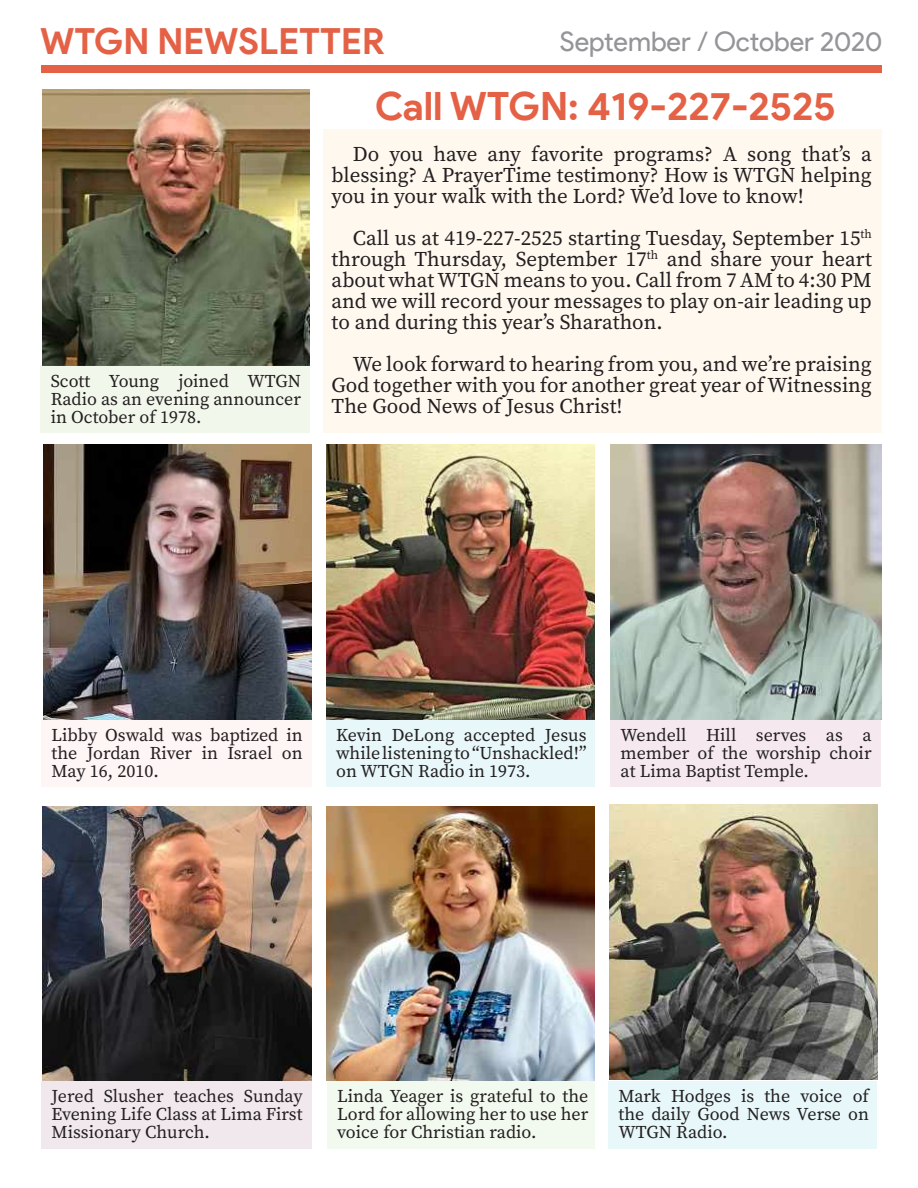
<style>
.page{position:relative;width:918px;height:1188px;background:#fff}
.page>*{position:absolute;margin:0;border:0;box-sizing:border-box;transform-origin:0 0}
.t1{font:700 39px "Product Sans";color:#e46146}
.t2{font:700 36px "Product Sans";color:#e46146}
.t3{font:27px "Product Sans";color:#939598}
.t4{font:21px/21px "Source Serif Pro";color:#231f20;text-align:justify}
.t5{font:18px/18px "Source Serif Pro";color:#231f20;text-align:justify}
</style>
<div class="page">
<div style="left:41px;top:65px;width:840px;height:7px;background:#e46146"></div>
<div style="left:611px;top:719px;width:270px;height:67px;background:#f5e9ef"></div>
<img style="left:42px;top:89px;width:268px;height:277px">
<div style="left:41px;top:366px;width:269px;height:67px;background:#f2f7ec"></div>
<img style="left:326px;top:444px;width:269px;height:275px">
<div style="left:326px;top:719px;width:269px;height:67px;background:#e7f7fa"></div>
<div style="left:609px;top:1081px;width:268px;height:67px;background:#e7f7fa"></div>
<div style="left:42px;top:1081px;width:270px;height:67px;background:#f1e8ee"></div>
<div style="left:42px;top:719px;width:270px;height:68px;background:#fef5f5"></div>
<div style="left:327px;top:1081px;width:268px;height:67px;background:#f2f9ee"></div>
<img style="left:611px;top:445px;width:270px;height:275px">
<img style="left:326px;top:806px;width:269px;height:275px">
<img style="left:609px;top:805px;width:268px;height:274px">
<img style="left:43px;top:806px;width:269px;height:275px">
<div style="left:323px;top:130px;width:558px;height:303px;background:#fef8ef"></div>
<img style="left:44px;top:444px;width:267px;height:275px">
<h2 class="t2" style="left:40px;top:19px;width:346px">WTGN NEWSLETTER</h2>
<p class="t3" style="left:560px;top:26px;width:324px">September / October 2020</p>
<h1 class="t1" style="left:375px;top:83px;width:462px">Call WTGN: 419-227-2525</h1>
<p class="t5" style="left:51px;top:372px;width:252px">Scott Young joined WTGN Radio as an evening announcer in October of 1978.</p>
<p class="t4" style="left:332px;top:143px;width:542px;text-indent:21px">Do you have any favorite programs? A song that’s a blessing? A PrayerTime testimony? How is WTGN helping you in your walk with the Lord? We’d love to know!</p>
<p class="t4" style="left:332px;top:227px;width:542px;text-indent:21px">Call us at 419-227-2525 starting Tuesday, September 15<sup>th </sup>through Thursday, September 17<sup>th</sup> and share your heart about what WTGN means to you. Call from 7 AM to 4:30 PM and we will record your messages to play on-air leading up to and during this year’s Sharathon.</p>
<p class="t4" style="left:332px;top:353px;width:542px;text-indent:21px">We look forward to hearing from you, and we’re praising God together with you for another great year of Witnessing The Good News of Jesus Christ!</p>
<p class="t5" style="left:52px;top:726px;width:253px">Libby Oswald was baptized in the Jordan River in Israel on May 16, 2010.</p>
<p class="t5" style="left:336px;top:726px;width:252px">Kevin DeLong accepted Jesus while listening to “Unshackled!” on WTGN Radio in 1973.</p>
<p class="t5" style="left:621px;top:726px;width:253px">Wendell Hill serves as a member of the worship choir at Lima Baptist Temple.</p>
<p class="t5" style="left:52px;top:1087px;width:253px">Jered Slusher teaches Sunday Evening Life Class at Lima First Missionary Church.</p>
<p class="t5" style="left:337px;top:1087px;width:253px">Linda Yeager is grateful to the Lord for allowing her to use her voice for Christian radio.</p>
<p class="t5" style="left:619px;top:1087px;width:252px">Mark Hodges is the voice of the daily Good News Verse on WTGN Radio.</p>
</div>
